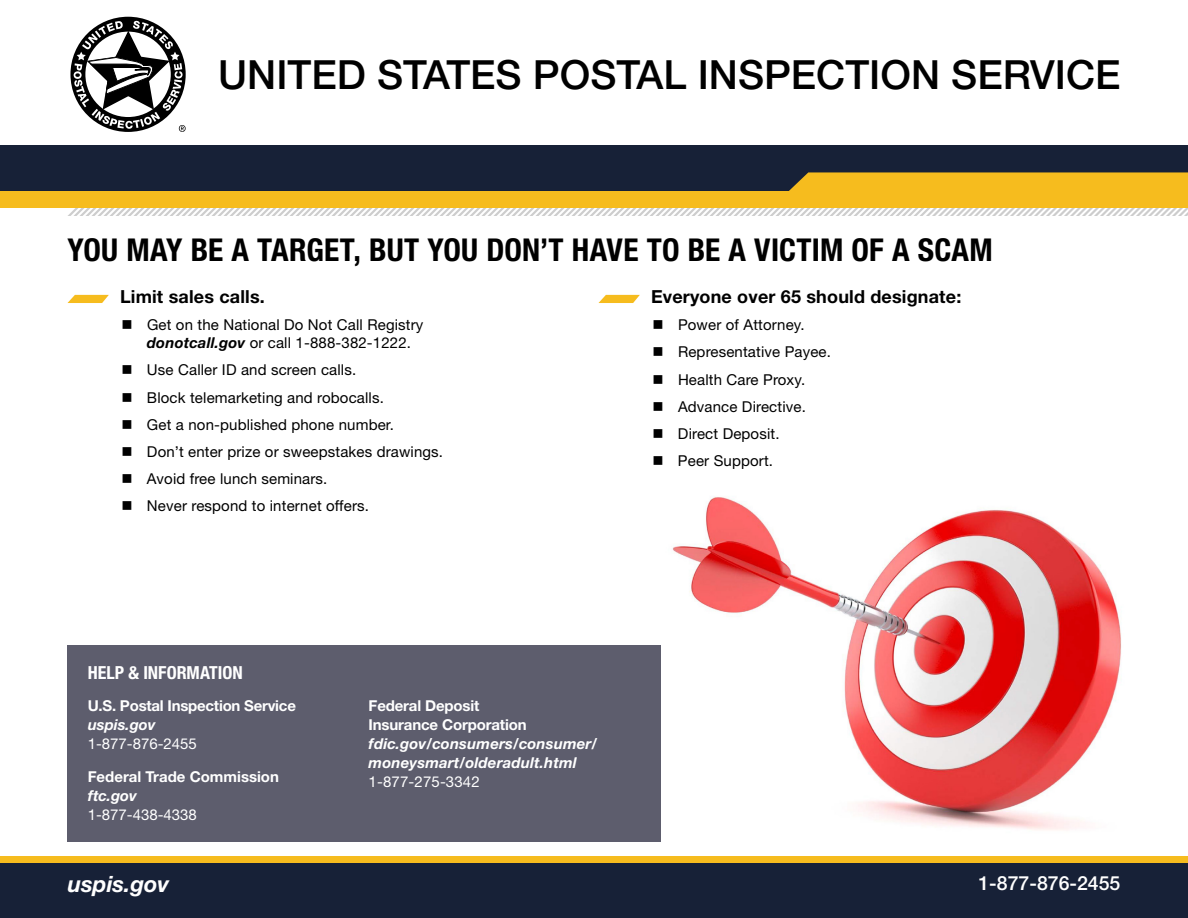
<style>
.page{position:relative;width:1188px;height:918px;background:#fff}
.page>*{position:absolute;margin:0;border:0;box-sizing:border-box;transform-origin:0 0}
.t1{font:500 40.2px "Helvetica Neue LT Std";color:#000}
.t2{font:700 condensed 31.5px "Helvetica Neue LT Std";letter-spacing:.005em;color:#000}
.t3{font:italic 700 22.5px "Helvetica Neue LT Std";color:#fff}
.t4{font:500 19.5px "Helvetica Neue LT Std";color:#fff}
.t5{font:700 18px "Helvetica Neue LT Std";letter-spacing:.01em;color:#000}
.t6{font:700 condensed 18px "Helvetica Neue LT Std";color:#fff}
.t7{font:15px/18px "Helvetica Neue LT Std";letter-spacing:.01em;color:#000}
.t8{font:700 15px/19px "Helvetica Neue LT Std";letter-spacing:-.01em;color:#fff}
.t9{font:italic 700 15px/19px "Helvetica Neue LT Std";letter-spacing:.01em;color:#fff}
.t10{font:15px "Helvetica Neue LT Std";color:#fff}
.s1{font-weight:700;font-style:italic}
</style>
<div class="page">
<img style="left:672px;top:497px;width:449px;height:333px">
<div style="left:0;top:146px;width:1188px;height:47px;background:#172137"></div>
<div style="left:0;top:191px;width:1188px;height:16px;background:#f6bc1e"></div>
<svg style="left:68px;top:172px;width:1120px;height:44px"></svg>
<div style="left:68px;top:14px;width:120px;height:120px;border:3px solid #fff;border-radius:50%"></div>
<svg style="left:74px;top:21px;width:112px;height:111px"></svg>
<svg style="left:68px;top:295px;width:41px;height:8px"></svg>
<svg style="left:599px;top:295px;width:41px;height:8px"></svg>
<div style="left:0;top:860px;width:1188px;height:58px;background:#172137"></div>
<div style="left:0;top:856px;width:1188px;height:7px;background:#f6bc1e"></div>
<div style="left:68px;top:645px;width:593px;height:196px;background:#5d5d6d"></div>
<h1 class="t1" style="left:218px;top:50px;width:904px">UNITED STATES POSTAL INSPECTION SERVICE</h1>
<h2 class="t2" style="left:68px;top:231px;width:927px">YOU MAY BE A TARGET, BUT YOU DON’T HAVE TO BE A VICTIM OF A SCAM</h2>
<p class="t5" style="left:120px;top:285px;width:146px">Limit sales calls.</p>
<p class="t7" style="left:147px;top:316px;width:278px;text-indent:-25px">■ Get on the National Do Not Call Registry <span class="s1">donotcall.gov</span> or call 1-888-382-1222.</p>
<p class="t7" style="left:121px;top:361px;width:236px">■ Use Caller ID and screen calls.</p>
<p class="t7" style="left:121px;top:388px;width:264px">■ Block telemarketing and robocalls.</p>
<p class="t7" style="left:121px;top:415px;width:274px">■ Get a non-published phone number.</p>
<p class="t7" style="left:121px;top:442px;width:323px">■ Don’t enter prize or sweepstakes drawings.</p>
<p class="t7" style="left:121px;top:470px;width:207px">■ Avoid free lunch seminars.</p>
<p class="t7" style="left:121px;top:497px;width:249px">■ Never respond to internet offers.</p>
<p class="t5" style="left:651px;top:285px;width:312px">Everyone over 65 should designate:</p>
<p class="t7" style="left:652px;top:316px;width:154px">■ Power of Attorney.</p>
<p class="t7" style="left:652px;top:343px;width:180px">■ Representative Payee.</p>
<p class="t7" style="left:652px;top:370px;width:154px">■ Health Care Proxy.</p>
<p class="t7" style="left:652px;top:397px;width:155px">■ Advance Directive.</p>
<p class="t7" style="left:652px;top:424px;width:129px">■ Direct Deposit.</p>
<p class="t7" style="left:652px;top:452px;width:122px">■ Peer Support.</p>
<p class="t6" style="left:88px;top:661px;width:157px">HELP &amp; INFORMATION</p>
<p class="t8" style="left:88px;top:696px;width:210px">U.S. Postal Inspection Service</p>
<p class="t9" style="left:88px;top:715px;width:69px">uspis.gov</p>
<p class="t10" style="left:88px;top:735px;width:111px">1-877-876-2455</p>
<p class="t8" style="left:88px;top:767px;width:193px">Federal Trade Commission</p>
<p class="t9" style="left:88px;top:786px;width:51px">ftc.gov</p>
<p class="t10" style="left:88px;top:806px;width:111px">1-877-438-4338</p>
<p class="t8" style="left:369px;top:696px;width:160px">Federal Deposit<br>Insurance Corporation</p>
<p class="t9" style="left:369px;top:734px;width:230px">fdic.gov/consumers/consumer/ moneysmart/olderadult.html</p>
<p class="t10" style="left:369px;top:773px;width:113px">1-877-275-3342</p>
<h3 class="t3" style="left:68px;top:870px;width:103px">uspis.gov</h3>
<h3 class="t4" style="left:978px;top:871px;width:144px">1-877-876-2455</h3>
</div>
